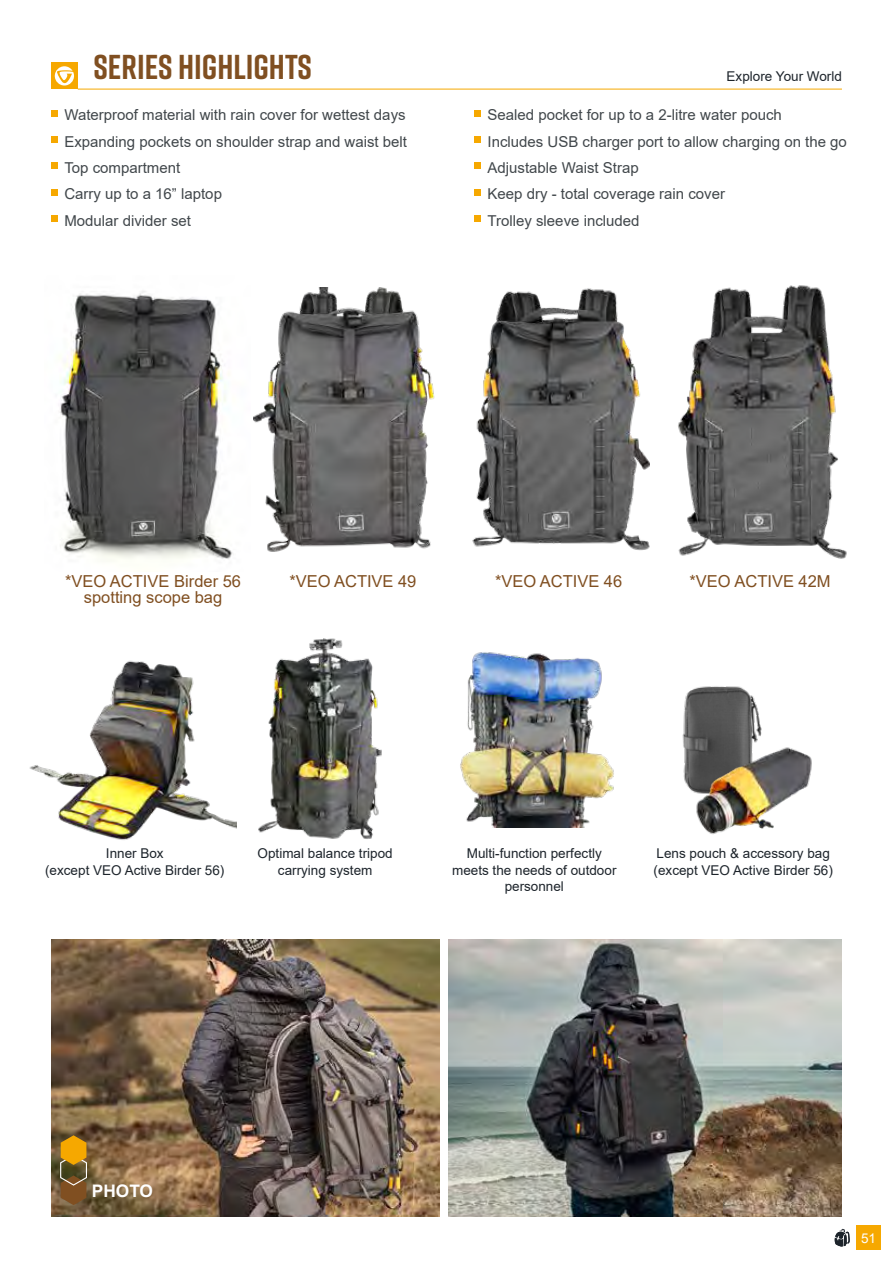
<style>
.page{position:relative;width:893px;height:1263px;background:#fff}
.page>*{position:absolute;margin:0;border:0;box-sizing:border-box;transform-origin:0 0}
.t1{font:700 34.5px "Rift";color:#804f21}
.t2{font:700 17.25px "Arial";color:#fff}
.t3{font:16.5px/16.5px "Arial";color:#804f21;text-align:center}
.t4{font:15px "Arial";color:#41474b}
.t5{font:13.5px/16.5px "Arial";color:#1d242b;text-align:center}
.t6{font:13.5px "Arial";color:#fff}
</style>
<div class="page">
<svg style="left:835px;top:1229px;width:15px;height:17px"></svg>
<div style="left:856px;top:1225px;width:25px;height:25px;background:#f6a800"></div>
<div style="left:51px;top:63px;width:27px;height:26px;background:#f6a800"></div>
<hr style="left:78px;top:89px;width:764px;height:1px;background:#f6a800">
<svg style="left:55px;top:66px;width:19px;height:20px"></svg>
<img style="left:51px;top:940px;width:389px;height:276px">
<img style="left:448px;top:940px;width:394px;height:276px">
<div style="left:51px;top:110px;width:7px;height:7px;background:#f6a800"></div>
<div style="left:474px;top:110px;width:7px;height:7px;background:#f6a800"></div>
<div style="left:51px;top:136px;width:7px;height:7px;background:#f6a800"></div>
<div style="left:474px;top:136px;width:7px;height:7px;background:#f6a800"></div>
<div style="left:51px;top:163px;width:7px;height:6px;background:#f6a800"></div>
<div style="left:474px;top:163px;width:7px;height:6px;background:#f6a800"></div>
<div style="left:51px;top:189px;width:7px;height:7px;background:#f6a800"></div>
<div style="left:474px;top:189px;width:7px;height:7px;background:#f6a800"></div>
<div style="left:51px;top:215px;width:7px;height:7px;background:#f6a800"></div>
<div style="left:474px;top:215px;width:7px;height:7px;background:#f6a800"></div>
<svg style="left:59px;top:1135px;width:29px;height:70px;background:#976e25"></svg>
<img style="left:59px;top:291px;width:174px;height:271px">
<img style="left:253px;top:288px;width:182px;height:264px">
<img style="left:472px;top:288px;width:178px;height:263px">
<img style="left:678px;top:285px;width:169px;height:274px">
<img style="left:258px;top:638px;width:124px;height:201px">
<img style="left:29px;top:660px;width:208px;height:180px">
<img style="left:682px;top:686px;width:80px;height:102px">
<img style="left:689px;top:739px;width:123px;height:95px">
<img style="left:460px;top:652px;width:154px;height:176px">
<h1 class="t1" style="left:94px;top:42px;width:220px">SERIES HIGHLIGHTS</h1>
<p class="t5" style="left:727px;top:68px;width:117px">Explore Your World</p>
<p class="t4" style="left:64px;top:105px;width:343px">Waterproof material with rain cover for wettest days</p>
<p class="t4" style="left:487px;top:105px;width:296px">Sealed pocket for up to a 2-litre water pouch</p>
<p class="t4" style="left:64px;top:131px;width:344px">Expanding pockets on shoulder strap and waist belt</p>
<p class="t4" style="left:487px;top:131px;width:361px">Includes USB charger port to allow charging on the go</p>
<p class="t4" style="left:64px;top:157px;width:117px">Top compartment</p>
<p class="t4" style="left:487px;top:157px;width:153px">Adjustable Waist Strap</p>
<p class="t4" style="left:64px;top:184px;width:159px">Carry up to a 16” laptop</p>
<p class="t4" style="left:487px;top:184px;width:239px">Keep dry - total coverage rain cover</p>
<p class="t4" style="left:64px;top:210px;width:128px">Modular divider set</p>
<p class="t4" style="left:487px;top:210px;width:153px">Trolley sleeve included</p>
<p class="t3" style="left:65px;top:573px;width:178px">*VEO ACTIVE Birder 56 spotting scope bag</p>
<p class="t3" style="left:289px;top:573px;width:129px">*VEO ACTIVE 49</p>
<p class="t3" style="left:495px;top:573px;width:129px">*VEO ACTIVE 46</p>
<p class="t3" style="left:689px;top:573px;width:143px">*VEO ACTIVE 42M</p>
<p class="t5" style="left:45px;top:845px;width:181px">Inner Box<br>(except VEO Active Birder 56)</p>
<p class="t5" style="left:258px;top:845px;width:137px">Optimal balance tripod carrying system</p>
<p class="t5" style="left:452px;top:845px;width:166px">Multi-function perfectly meets the needs of outdoor personnel</p>
<p class="t5" style="left:654px;top:845px;width:181px;text-align:left">Lens pouch &amp; accessory bag (except VEO Active Birder 56)</p>
<p class="t2" style="left:92px;top:1178px;width:63px">PHOTO</p>
<p class="t6" style="left:861px;top:1229px;width:17px">51</p>
</div>
